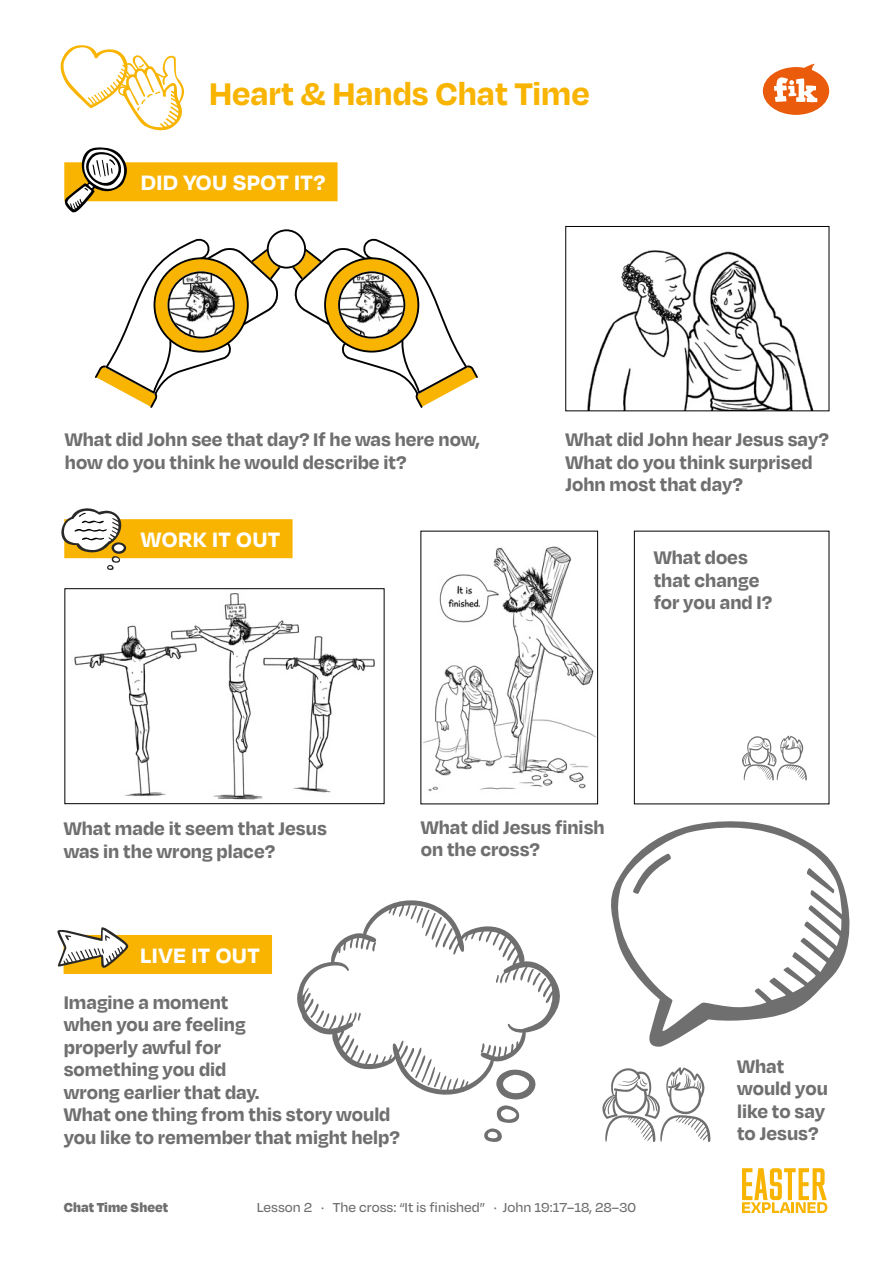
<style>
.page{position:relative;width:893px;height:1263px;background:#fff}
.page>*{position:absolute;margin:0;border:0;box-sizing:border-box;transform-origin:0 0}
.t1{font:700 36px "Degular";color:#f8b400}
.t2{font:700 24px "Degular";letter-spacing:.02em;color:#fff}
.t3{font:700 21px/22.5px "Degular";color:#706f6f}
.t4{font:500 15px "Degular";color:#706f6f}
.t5{font:900 15px "Degular";color:#706f6f}
</style>
<div class="page">
<svg style="left:602px;top:1067px;width:109px;height:75px"></svg>
<svg style="left:611px;top:821px;width:239px;height:226px"></svg>
<svg style="left:806px;top:868px;width:28px;height:25px"></svg>
<svg style="left:633px;top:853px;width:38px;height:41px"></svg>
<svg style="left:742px;top:735px;width:65px;height:46px"></svg>
<svg style="left:742px;top:1168px;width:85px;height:45px"></svg>
<div style="left:64px;top:162px;width:274px;height:39px;background:#f8b400"></div>
<div style="left:64px;top:519px;width:229px;height:39px;background:#f8b400"></div>
<svg style="left:763px;top:64px;width:66px;height:51px"></svg>
<img style="left:587px;top:250px;width:226px;height:159px">
<div style="left:565px;top:226px;width:264px;height:185px;border:1px solid #000"></div>
<div style="left:64px;top:935px;width:208px;height:39px;background:#f8b400"></div>
<svg style="left:95px;top:229px;width:383px;height:179px"></svg>
<div style="left:325px;top:258px;width:93px;height:94px;background:#f8b400;border-radius:50%"></div>
<div style="left:324px;top:257px;width:95px;height:96px;border:2px solid #000;border-radius:50%"></div>
<img style="left:339px;top:272px;width:65px;height:66px;border-radius:33px">
<div style="left:338px;top:271px;width:67px;height:68px;border:2px solid #000;border-radius:50%"></div>
<img style="left:423px;top:546px;width:173px;height:246px">
<div style="left:420px;top:531px;width:178px;height:273px;border:1px solid #000"></div>
<img style="left:74px;top:593px;width:301px;height:207px">
<div style="left:64px;top:588px;width:320px;height:216px;border:1px solid #000"></div>
<svg style="left:64px;top:147px;width:64px;height:65px"></svg>
<svg style="left:61px;top:508px;width:66px;height:62px"></svg>
<svg style="left:60px;top:45px;width:124px;height:86px"></svg>
<svg style="left:57px;top:927px;width:71px;height:41px"></svg>
<svg style="left:297px;top:900px;width:263px;height:195px"></svg>
<svg style="left:411px;top:905px;width:42px;height:43px"></svg>
<svg style="left:358px;top:1013px;width:3px;height:8px"></svg>
<svg style="left:310px;top:1003px;width:19px;height:24px"></svg>
<svg style="left:480px;top:1043px;width:5px;height:10px"></svg>
<svg style="left:404px;top:1047px;width:42px;height:43px"></svg>
<svg style="left:482px;top:1068px;width:57px;height:74px"></svg>
<h1 class="t1" style="left:209px;top:71px;width:382px">Heart &amp; Hands Chat Time</h1>
<p class="t2" style="left:141px;top:167px;width:186px">DID YOU SPOT IT?</p>
<p class="t3" style="left:65px;top:427px;width:417px">What did John see that day? If he was here now, how do you think he would describe it?</p>
<p class="t3" style="left:566px;top:427px;width:265px">What did John hear Jesus say?<br>What do you think surprised<br>John most that day?</p>
<p class="t2" style="left:141px;top:524px;width:141px">WORK IT OUT</p>
<p class="t3" style="left:654px;top:545px;width:120px">What does that change for you and I?</p>
<p class="t3" style="left:64px;top:816px;width:265px">What made it seem that Jesus was in the wrong place?</p>
<p class="t3" style="left:421px;top:815px;width:185px">What did Jesus finish on the cross?</p>
<p class="t2" style="left:140px;top:940px;width:121px">LIVE IT OUT</p>
<p class="t3" style="left:64px;top:990px;width:337px">Imagine a moment<br>when you are feeling<br>properly awful for<br>something you did<br>wrong earlier that day.<br>What one thing from this story would you like to remember that might help?</p>
<p class="t5" style="left:64px;top:1198px;width:106px">Chat Time Sheet</p>
<p class="t4" style="left:257px;top:1198px;width:381px">Lesson 2 · The cross: “It is finished” · John 19:17–18, 28–30</p>
<p class="t3" style="left:737px;top:1054px;width:92px">What would you like to say to Jesus?</p>
</div>
